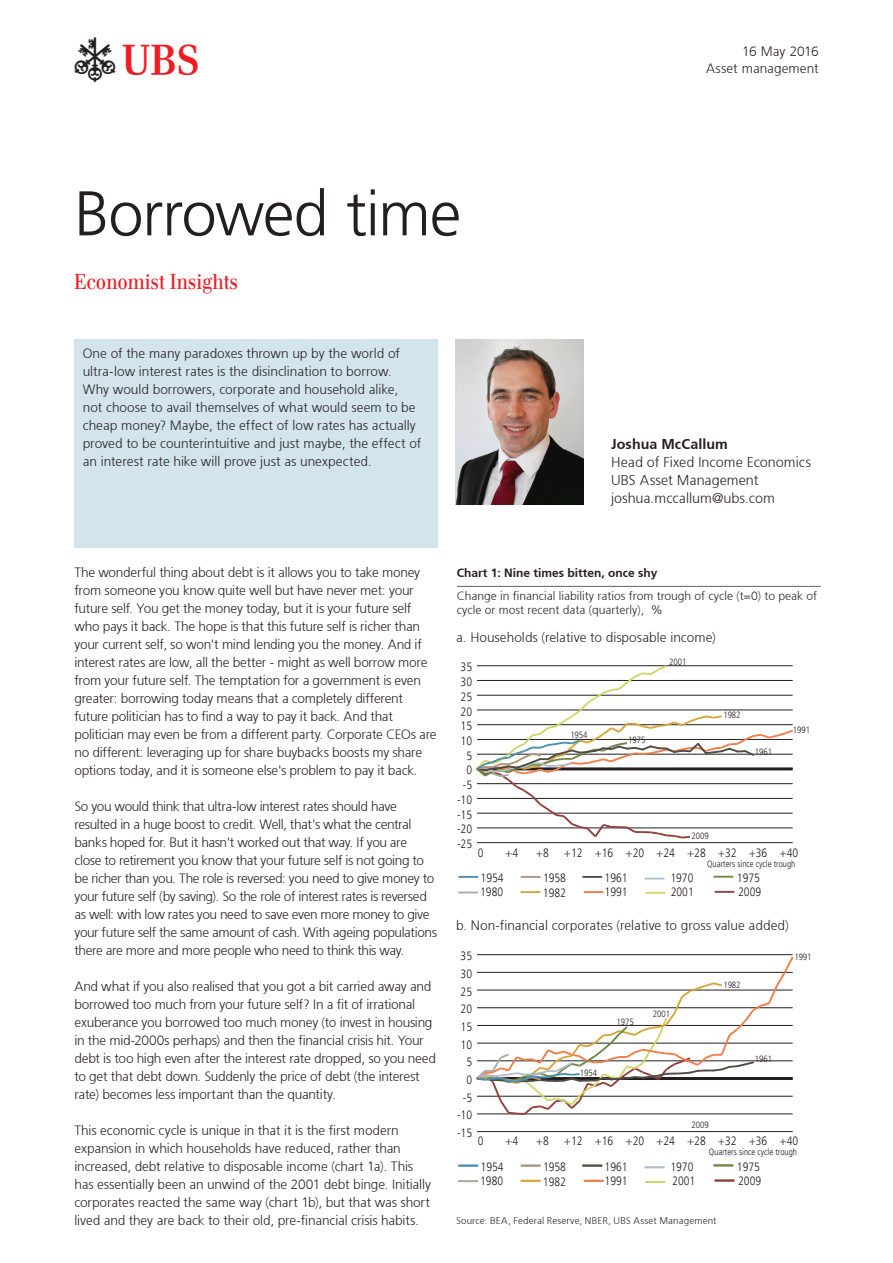
<style>
.page{position:relative;width:893px;height:1263px;background:#fff}
.page>*{position:absolute;margin:0;border:0;box-sizing:border-box;transform-origin:0 0}
.t1{font:300 63px "Frutiger 45";letter-spacing:-.02em;color:#231f20}
.t2{font:44.55px "UB Ssemiextra";color:#231f20}
.t3{font:21px "UBS Headline";color:#ee1d23}
.t4{font:300 14.25px/18px "Frutiger 45";color:#231f20}
.t5{font:300 14.25px "Frutiger 45";letter-spacing:.005em;color:#231f20}
.t6{font:300 13.5px/18px "Frutiger 45";letter-spacing:-.015em;color:#231f20}
.t7{font:300 13.5px "Frutiger 45";letter-spacing:.005em;color:#231f20}
.t8{font:12px "Frutiger 47 Light CN";color:#231f20}
.t9{font:300 12px/14.2px "Frutiger 45";color:#231f20}
.t10{font:300 12px "Frutiger 45";color:#231f20}
.t11{font:300 9.75px "Frutiger 45";letter-spacing:.015em;color:#231f20}
.t12{font:9px "Frutiger 47 Light CN";color:#231f20}
.s1{font-size:30.75px;color:#ee1d23}
</style>
<div class="page">
<img style="left:456px;top:339px;width:127px;height:165px">
<div style="left:74px;top:339px;width:363px;height:208px;background:#d3e4ed"></div>
<hr style="left:457px;top:586px;width:364px;height:1px;background:#636366">
<hr style="left:477px;top:842px;width:316px;height:1px;background:#231f20">
<svg style="left:715px;top:891px;width:19px;height:2px"></svg>
<hr style="left:645px;top:892px;width:20px;height:2px;background:#ced66a">
<hr style="left:584px;top:891px;width:20px;height:2px;background:#f47b47">
<svg style="left:521px;top:891px;width:19px;height:2px"></svg>
<hr style="left:458px;top:891px;width:20px;height:2px;background:#b0aaa4">
<hr style="left:713px;top:876px;width:20px;height:2px;background:#6d8745">
<svg style="left:645px;top:878px;width:19px;height:1px"></svg>
<hr style="left:582px;top:876px;width:20px;height:2px;background:#504b44">
<svg style="left:521px;top:876px;width:19px;height:2px"></svg>
<hr style="left:458px;top:876px;width:20px;height:2px;background:#4a8fad">
<svg style="left:476px;top:665px;width:317px;height:174px"></svg>
<hr style="left:477px;top:1131px;width:316px;height:1px;background:#231f20">
<svg style="left:476px;top:954px;width:318px;height:161px"></svg>
<svg style="left:715px;top:1179px;width:19px;height:2px"></svg>
<hr style="left:645px;top:1181px;width:20px;height:2px;background:#ced66a">
<hr style="left:584px;top:1180px;width:20px;height:2px;background:#f47b47">
<svg style="left:521px;top:1180px;width:19px;height:2px"></svg>
<hr style="left:458px;top:1180px;width:20px;height:2px;background:#b0aaa4">
<hr style="left:713px;top:1164px;width:20px;height:2px;background:#6d8745">
<svg style="left:645px;top:1166px;width:19px;height:2px"></svg>
<svg style="left:582px;top:1165px;width:20px;height:1px"></svg>
<svg style="left:521px;top:1165px;width:19px;height:1px"></svg>
<svg style="left:458px;top:1165px;width:20px;height:1px"></svg>
<h2 class="t2" style="left:75px;top:37px;width:125px">a<span class="s1">b</span></h2>
<h1 class="t1" style="left:74px;top:177px;width:388px">Borrowed time</h1>
<h3 class="t3" style="left:74px;top:269px;width:165px">Economist Insights</h3>
<p class="t6" style="left:83px;top:344px;width:340px">One of the many paradoxes thrown up by the world of ultra-low interest rates is the disinclination to borrow.<br>Why would borrowers, corporate and household alike,<br>not choose to avail themselves of what would seem to be cheap money? Maybe, the effect of low rates has actually proved to be counterintuitive and just maybe, the effect of an interest rate hike will prove just as unexpected.</p>
<p class="t6" style="left:706px;top:43px;width:114px;line-height:17.2px;text-align:right">16 May 2016<br>Asset management</p>
<p class="t5" style="left:611px;top:436px;width:118px">Joshua McCallum</p>
<p class="t4" style="left:611px;top:453px;width:201px">Head of Fixed Income Economics<br>UBS Asset Management joshua.mccallum@ubs.com</p>
<p class="t6" style="left:74px;top:563px;width:364px">The wonderful thing about debt is it allows you to take money from someone you know quite well but have never met: your future self. You get the money today, but it is your future self who pays it back. The hope is that this future self is richer than your current self, so won't mind lending you the money. And if interest rates are low, all the better - might as well borrow more from your future self. The temptation for a government is even greater: borrowing today means that a completely different future politician has to find a way to pay it back. And that politician may even be from a different party. Corporate CEOs are no different: leveraging up for share buybacks boosts my share options today, and it is someone else's problem to pay it back.</p>
<p class="t6" style="left:74px;top:797px;width:364px">So you would think that ultra-low interest rates should have resulted in a huge boost to credit. Well, that's what the central banks hoped for. But it hasn't worked out that way. If you are close to retirement you know that your future self is not going to be richer than you. The role is reversed: you need to give money to your future self (by saving). So the role of interest rates is reversed as well: with low rates you need to save even more money to give your future self the same amount of cash. With ageing populations there are more and more people who need to think this way.</p>
<p class="t6" style="left:74px;top:977px;width:363px">And what if you also realised that you got a bit carried away and borrowed too much from your future self? In a fit of irrational exuberance you borrowed too much money (to invest in housing in the mid-2000s perhaps) and then the financial crisis hit. Your debt is too high even after the interest rate dropped, so you need to get that debt down. Suddenly the price of debt (the interest rate) becomes less important than the quantity.</p>
<p class="t6" style="left:74px;top:1121px;width:358px">This economic cycle is unique in that it is the first modern expansion in which households have reduced, rather than increased, debt relative to disposable income (chart 1a). This has essentially been an unwind of the 2001 debt binge. Initially corporates reacted the same way (chart 1b), but that was short lived and they are back to their old, pre-financial crisis habits.</p>
<p class="t10" style="left:457px;top:566px;width:202px">Chart 1: Nine times bitten, once shy</p>
<p class="t9" style="left:457px;top:589px;width:362px">Change in financial liability ratios from trough of cycle (t=0) to peak of cycle or most recent data (quarterly), %</p>
<p class="t7" style="left:456px;top:629px;width:261px">a. Households (relative to disposable income)</p>
<p class="t8" style="left:461px;top:660px;width:13px">35</p>
<p class="t8" style="left:461px;top:675px;width:13px">30</p>
<p class="t8" style="left:461px;top:690px;width:13px">25</p>
<p class="t8" style="left:461px;top:704px;width:13px">20</p>
<p class="t8" style="left:461px;top:719px;width:13px">15</p>
<p class="t8" style="left:461px;top:734px;width:13px">10</p>
<p class="t8" style="left:466px;top:749px;width:7px">5</p>
<p class="t8" style="left:466px;top:763px;width:7px">0</p>
<p class="t8" style="left:463px;top:778px;width:11px">-5</p>
<p class="t8" style="left:457px;top:793px;width:17px">-10</p>
<p class="t8" style="left:457px;top:807px;width:17px">-15</p>
<p class="t12" style="left:570px;top:729px;width:19px">1954</p>
<p class="t12" style="left:669px;top:656px;width:19px">2001</p>
<p class="t12" style="left:628px;top:735px;width:19px">1975</p>
<p class="t12" style="left:723px;top:710px;width:19px">1982</p>
<p class="t12" style="left:755px;top:747px;width:19px">1961</p>
<p class="t12" style="left:793px;top:724px;width:19px">1991</p>
<p class="t8" style="left:457px;top:822px;width:17px">-20</p>
<p class="t12" style="left:692px;top:830px;width:19px">2009</p>
<p class="t8" style="left:457px;top:837px;width:17px">-25</p>
<p class="t8" style="left:478px;top:845px;width:7px">0</p>
<p class="t8" style="left:505px;top:845px;width:14px">+4</p>
<p class="t8" style="left:536px;top:845px;width:264px">+8 +12 +16 +20 +24 +28 +32 +36 +40</p>
<p class="t12" style="left:707px;top:858px;width:90px">Quarters since cycle trough</p>
<p class="t8" style="left:481px;top:871px;width:25px">1954</p>
<p class="t8" style="left:543px;top:871px;width:25px">1958</p>
<p class="t8" style="left:605px;top:871px;width:25px">1961</p>
<p class="t8" style="left:670px;top:871px;width:25px">1970</p>
<p class="t8" style="left:737px;top:871px;width:25px">1975</p>
<p class="t8" style="left:480px;top:885px;width:25px">1980</p>
<p class="t8" style="left:543px;top:886px;width:25px">1982</p>
<p class="t8" style="left:605px;top:885px;width:25px">1991</p>
<p class="t8" style="left:671px;top:885px;width:25px">2001</p>
<p class="t8" style="left:738px;top:885px;width:25px">2009</p>
<p class="t6" style="left:456px;top:916px;width:334px">b. Non-financial corporates (relative to gross value added)</p>
<p class="t8" style="left:461px;top:949px;width:13px">35</p>
<p class="t8" style="left:461px;top:967px;width:13px">30</p>
<p class="t8" style="left:461px;top:984px;width:13px">25</p>
<p class="t8" style="left:461px;top:1002px;width:13px">20</p>
<p class="t8" style="left:461px;top:1020px;width:13px">15</p>
<p class="t8" style="left:461px;top:1037px;width:13px">10</p>
<p class="t8" style="left:466px;top:1055px;width:7px">5</p>
<p class="t8" style="left:466px;top:1073px;width:7px">0</p>
<p class="t8" style="left:463px;top:1090px;width:11px">-5</p>
<p class="t12" style="left:580px;top:1067px;width:19px">1954</p>
<p class="t12" style="left:617px;top:1017px;width:19px">1975</p>
<p class="t12" style="left:653px;top:1008px;width:19px">2001</p>
<p class="t12" style="left:723px;top:980px;width:19px">1982</p>
<p class="t12" style="left:794px;top:951px;width:19px">1991</p>
<p class="t12" style="left:755px;top:1054px;width:19px">1961</p>
<p class="t8" style="left:457px;top:1108px;width:17px">-10</p>
<p class="t12" style="left:692px;top:1119px;width:19px">2009</p>
<p class="t8" style="left:457px;top:1126px;width:17px">-15</p>
<p class="t8" style="left:478px;top:1134px;width:7px">0</p>
<p class="t8" style="left:505px;top:1134px;width:14px">+4</p>
<p class="t8" style="left:536px;top:1134px;width:264px">+8 +12 +16 +20 +24 +28 +32 +36 +40</p>
<p class="t12" style="left:709px;top:1147px;width:90px">Quarters since cycle trough</p>
<p class="t8" style="left:481px;top:1159px;width:25px">1954</p>
<p class="t8" style="left:543px;top:1159px;width:25px">1958</p>
<p class="t8" style="left:605px;top:1159px;width:25px">1961</p>
<p class="t8" style="left:670px;top:1159px;width:25px">1970</p>
<p class="t8" style="left:737px;top:1159px;width:25px">1975</p>
<p class="t8" style="left:480px;top:1174px;width:25px">1980</p>
<p class="t8" style="left:543px;top:1174px;width:25px">1982</p>
<p class="t8" style="left:605px;top:1174px;width:25px">1991</p>
<p class="t8" style="left:672px;top:1174px;width:25px">2001</p>
<p class="t8" style="left:738px;top:1174px;width:25px">2009</p>
<p class="t11" style="left:456px;top:1215px;width:262px">Source: BEA, Federal Reserve, NBER, UBS Asset Management</p>
</div>
